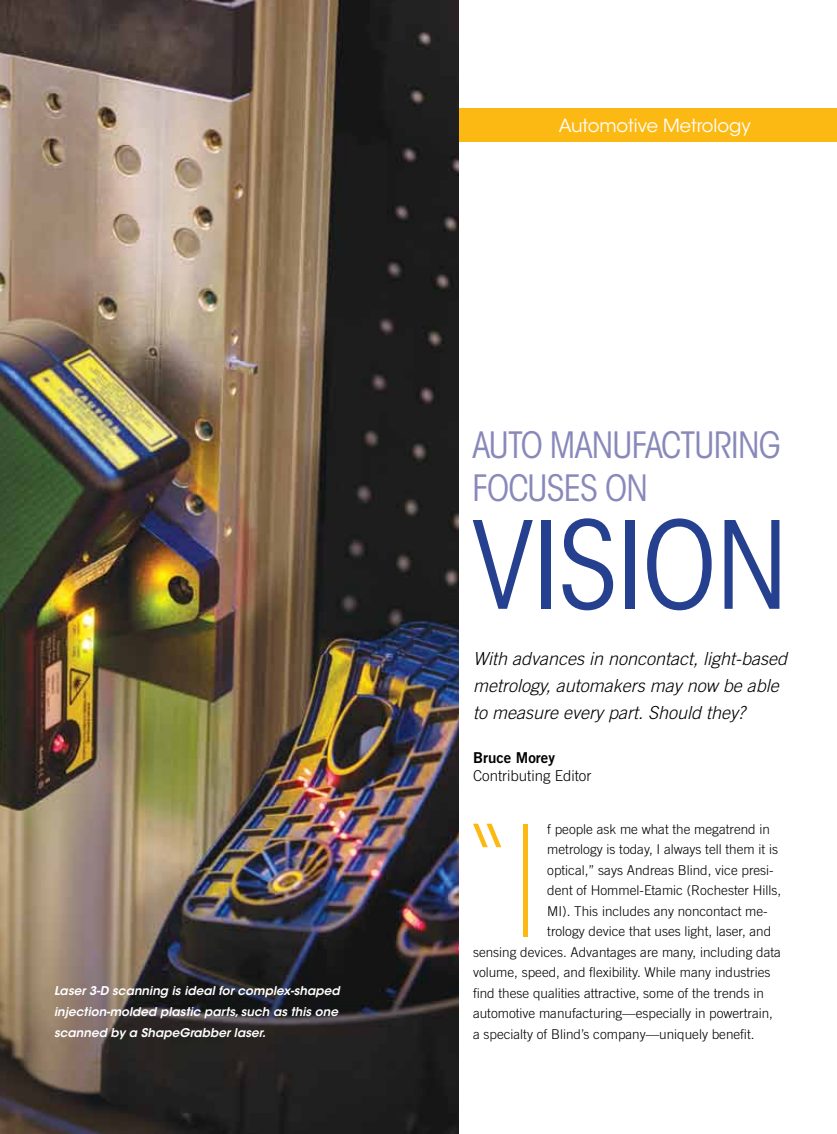
<style>
.page{position:relative;width:837px;height:1134px;background:#fff}
.page>*{position:absolute;margin:0;border:0;box-sizing:border-box;transform-origin:0 0}
.t1{font:200 152.1px "ITC Avant Garde Std";color:#fdb913}
.t2{font:condensed 120px "ITC Avant Garde Std";color:#25408f}
.t3{font:condensed 36px/43.2px "ITC Avant Garde Std";letter-spacing:-.02em;color:#8889ba}
.t4{font:italic 300 18px/27px "Trade Gothic LT Std";color:#000}
.t5{font:18px "ITC Avant Garde Std";color:#fff}
.t6{font:300 15px "Trade Gothic LT Std";color:#000}
.t7{font:15px "Trade Gothic LT Std Bd 2";color:#000}
.t8{font:300 13.5px "Trade Gothic LT Std";color:#000}
.t9{font:italic 600 12px/21px "ITC Avant Garde Std";color:#fff}
</style>
<div class="page">
<img style="left:0;top:0;width:459px;height:1134px">
<div style="left:459px;top:108px;width:378px;height:34px;background:#fdb913"></div>
<p class="t9" style="left:54px;top:980px;width:287px">Laser 3-D scanning is ideal for complex-shaped injection-molded plastic parts, such as this one scanned by a ShapeGrabber laser.</p>
<h3 class="t5" style="left:559px;top:114px;width:193px">Automotive Metrology</h3>
<h3 class="t3" style="left:472px;top:423px;width:310px">AUTO MANUFACTURING<br>FOCUSES ON</h3>
<h2 class="t2" style="left:472px;top:493px;width:317px">VISION</h2>
<h3 class="t4" style="left:473px;top:646px;width:316px">With advances in noncontact, light-based metrology, automakers may now be able to measure every part. Should they?</h3>
<p class="t7" style="left:473px;top:749px;width:84px">Bruce Morey</p>
<p class="t6" style="left:473px;top:767px;width:120px">Contributing Editor</p>
<h1 class="t1" style="left:459px;top:792px;width:82px">“I</h1>
<p class="t8" style="left:547px;top:821px;width:224px">f people ask me what the megatrend in</p>
<p class="t8" style="left:547px;top:841px;width:232px">metrology is today, I always tell them it is</p>
<p class="t8" style="left:547px;top:862px;width:228px">optical,” says Andreas Blind, vice presi-</p>
<p class="t8" style="left:547px;top:883px;width:235px">dent of Hommel-Etamic (Rochester Hills,</p>
<p class="t8" style="left:547px;top:903px;width:222px">MI). This includes any noncontact me-</p>
<p class="t8" style="left:547px;top:924px;width:226px">trology device that uses light, laser, and</p>
<p class="t8" style="left:473px;top:944px;width:310px">sensing devices. Advantages are many, including data</p>
<p class="t8" style="left:473px;top:965px;width:299px">volume, speed, and flexibility. While many industries</p>
<p class="t8" style="left:473px;top:985px;width:293px">find these qualities attractive, some of the trends in</p>
<p class="t8" style="left:473px;top:1006px;width:302px">automotive manufacturing—especially in powertrain,</p>
<p class="t8" style="left:473px;top:1026px;width:283px">a specialty of Blind’s company—uniquely benefit.</p>
</div>
